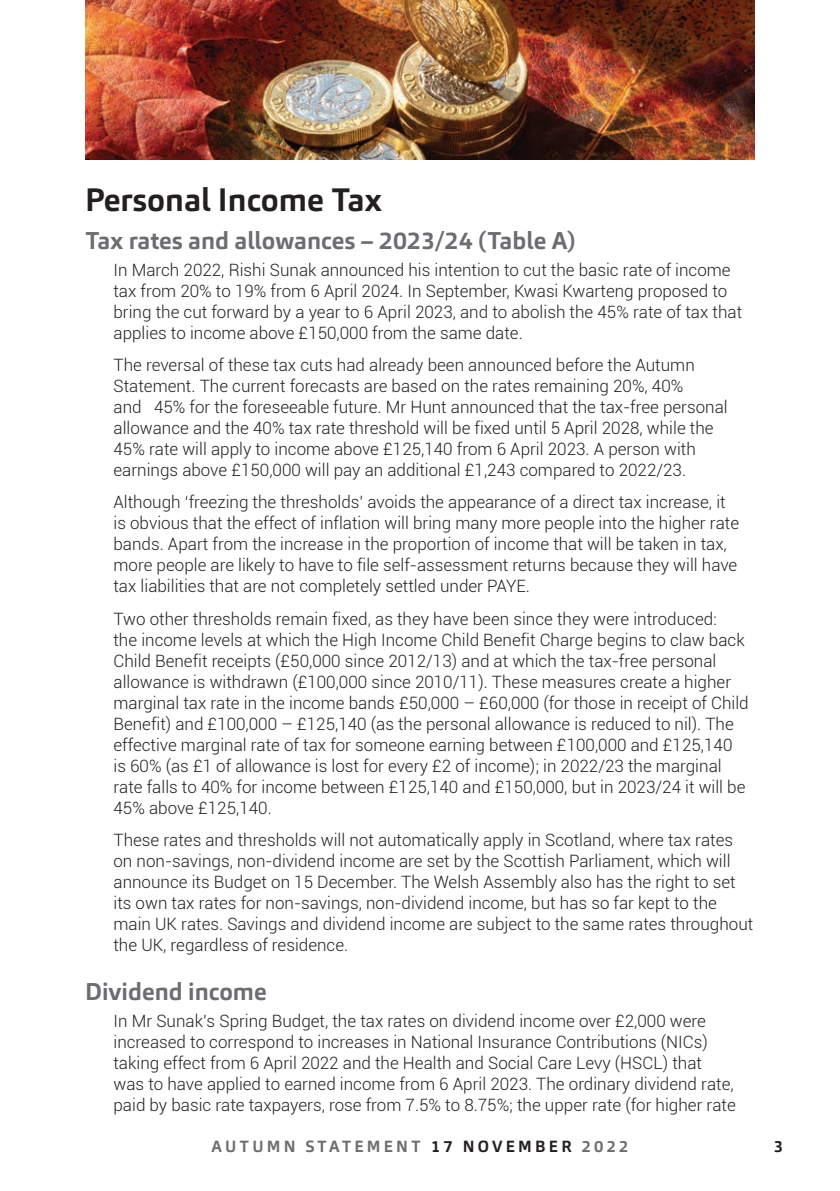
<style>
.page{position:relative;width:840px;height:1191px;background:#fff}
.page>*{position:absolute;margin:0;border:0;box-sizing:border-box;transform-origin:0 0}
.t1{font:700 32px "Carnac";color:#231f20}
.t2{font:700 24px "Carnac";color:#6c6d70}
.t3{font:300 17px/21px "Roboto";color:#231f20}
.t4{font:700 16px "Carnac";letter-spacing:.2em;color:#6c6d70}
.t5{font:700 16px "Carnac";color:#231f20}
.s1{color:#231f20}
</style>
<div class="page">
<img style="left:85px;top:0;width:669px;height:159px">
<h1 class="t1" style="left:85px;top:179px;width:298px">Personal Income Tax</h1>
<h2 class="t2" style="left:85px;top:225px;width:491px">Tax rates and allowances – 2023/24 (Table A)</h2>
<p class="t3" style="left:113px;top:258px;width:629px">In March 2022, Rishi Sunak announced his intention to cut the basic rate of income tax from 20% to 19% from 6 April 2024. In September, Kwasi Kwarteng proposed to bring the cut forward by a year to 6 April 2023, and to abolish the 45% rate of tax that applies to income above £150,000 from the same date.</p>
<p class="t3" style="left:113px;top:354px;width:615px">The reversal of these tax cuts had already been announced before the Autumn Statement. The current forecasts are based on the rates remaining 20%, 40%<br>and 45% for the foreseeable future. Mr Hunt announced that the tax-free personal allowance and the 40% tax rate threshold will be fixed until 5 April 2028, while the 45% rate will apply to income above £125,140 from 6 April 2023. A person with earnings above £150,000 will pay an additional £1,243 compared to 2022/23.</p>
<p class="t3" style="left:113px;top:491px;width:626px">Although ‘freezing the thresholds’ avoids the appearance of a direct tax increase, it is obvious that the effect of inflation will bring many more people into the higher rate bands. Apart from the increase in the proportion of income that will be taken in tax, more people are likely to have to file self-assessment returns because they will have tax liabilities that are not completely settled under PAYE.</p>
<p class="t3" style="left:113px;top:607px;width:636px">Two other thresholds remain fixed, as they have been since they were introduced:<br>the income levels at which the High Income Child Benefit Charge begins to claw back Child Benefit receipts (£50,000 since 2012/13) and at which the tax-free personal allowance is withdrawn (£100,000 since 2010/11). These measures create a higher marginal tax rate in the income bands £50,000 – £60,000 (for those in receipt of Child Benefit) and £100,000 – £125,140 (as the personal allowance is reduced to nil). The effective marginal rate of tax for someone earning between £100,000 and £125,140 is 60% (as £1 of allowance is lost for every £2 of income); in 2022/23 the marginal rate falls to 40% for income between £125,140 and £150,000, but in 2023/24 it will be 45% above £125,140.</p>
<p class="t3" style="left:113px;top:829px;width:641px">These rates and thresholds will not automatically apply in Scotland, where tax rates on non-savings, non-dividend income are set by the Scottish Parliament, which will announce its Budget on 15 December. The Welsh Assembly also has the right to set its own tax rates for non-savings, non-dividend income, but has so far kept to the main UK rates. Savings and dividend income are subject to the same rates throughout the UK, regardless of residence.</p>
<h2 class="t2" style="left:85px;top:976px;width:183px">Dividend income</h2>
<p class="t3" style="left:113px;top:1009px;width:623px">In Mr Sunak’s Spring Budget, the tax rates on dividend income over £2,000 were increased to correspond to increases in National Insurance Contributions (NICs) taking effect from 6 April 2022 and the Health and Social Care Levy (HSCL) that was to have applied to earned income from 6 April 2023. The ordinary dividend rate, paid by basic rate taxpayers, rose from 7.5% to 8.75%; the upper rate (for higher rate</p>
<p class="t4" style="left:211px;top:1136px;width:418px">AUTUMN STATEMENT <span class="s1">17 NOVEMBER</span> 2022</p>
<p class="t5" style="left:773px;top:1136px;width:11px">3</p>
</div>
